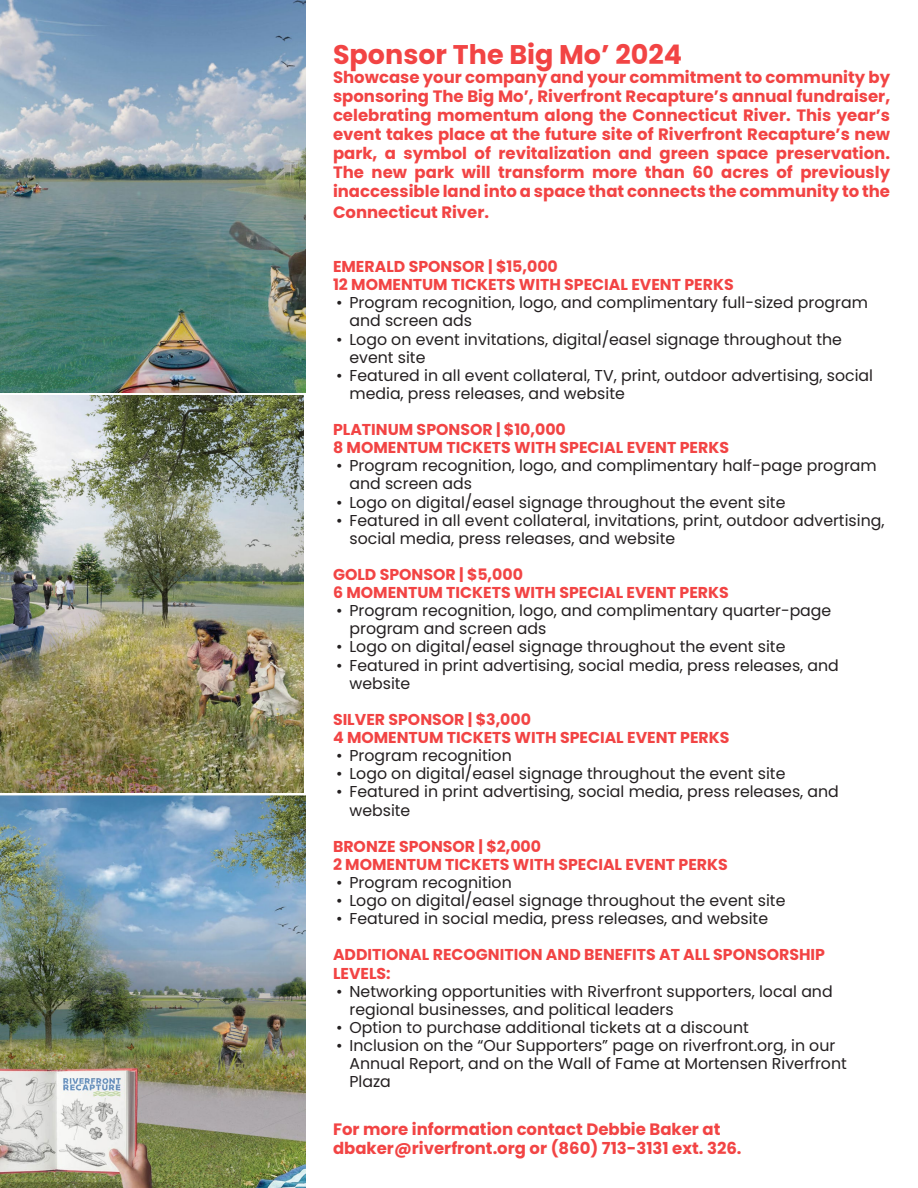
<style>
.page{position:relative;width:918px;height:1188px;background:#fff}
.page>*{position:absolute;margin:0;border:0;box-sizing:border-box;transform-origin:0 0}
.t1{font:700 27px "Poppins";color:#f24444}
.t2{font:700 16.5px/19px "Poppins";color:#f24444;text-align:justify}
.t3{font:15.75px/18.1px "Poppins";color:#231f20}
.t4{font:700 15.75px "Poppins";color:#f24444}
</style>
<div class="page">
<img style="left:0;top:0;width:305px;height:393px">
<img style="left:0;top:795px;width:306px;height:393px">
<img style="left:0;top:396px;width:304px;height:396px">
<p class="t1" style="left:333px;top:39px;width:351px">Sponsor The Big Mo’ 2024</p>
<p class="t2" style="left:333px;top:68px;width:559px">Showcase your company and your commitment to community by sponsoring The Big Mo’, Riverfront Recapture’s annual fundraiser, celebrating momentum along the Connecticut River. This year’s event takes place at the future site of Riverfront Recapture’s new park, a symbol of revitalization and green space preservation.<br>The new park will transform more than 60 acres of previously inaccessible land into a space that connects the community to the</p>
<p class="t2" style="left:333px;top:203px;width:158px">Connecticut River.</p>
<p class="t4" style="left:333px;top:257px;width:226px">EMERALD SPONSOR | $15,000</p>
<p class="t4" style="left:333px;top:276px;width:402px">12 MOMENTUM TICKETS WITH SPECIAL EVENT PERKS</p>
<p class="t3" style="left:350px;top:294px;width:520px;text-indent:-14px">• Program recognition, logo, and complimentary full-sized program and screen ads</p>
<p class="t3" style="left:350px;top:330px;width:494px;text-indent:-14px">• Logo on event invitations, digital/easel signage throughout the event site</p>
<p class="t3" style="left:350px;top:366px;width:525px;text-indent:-14px">• Featured in all event collateral, TV, print, outdoor advertising, social media, press releases, and website</p>
<p class="t4" style="left:333px;top:421px;width:234px">PLATINUM SPONSOR | $10,000</p>
<p class="t4" style="left:333px;top:439px;width:398px">8 MOMENTUM TICKETS WITH SPECIAL EVENT PERKS</p>
<p class="t3" style="left:350px;top:457px;width:529px;text-indent:-14px">• Program recognition, logo, and complimentary half-page program and screen ads</p>
<p class="t3" style="left:336px;top:493px;width:451px">• Logo on digital/easel signage throughout the event site</p>
<p class="t3" style="left:350px;top:511px;width:537px;text-indent:-14px">• Featured in all event collateral, invitations, print, outdoor advertising, social media, press releases, and website</p>
<p class="t4" style="left:333px;top:565px;width:191px">GOLD SPONSOR | $5,000</p>
<p class="t4" style="left:333px;top:584px;width:397px">6 MOMENTUM TICKETS WITH SPECIAL EVENT PERKS</p>
<p class="t3" style="left:350px;top:602px;width:483px;text-indent:-14px">• Program recognition, logo, and complimentary quarter-page program and screen ads</p>
<p class="t3" style="left:336px;top:638px;width:451px">• Logo on digital/easel signage throughout the event site</p>
<p class="t3" style="left:350px;top:656px;width:491px;text-indent:-14px">• Featured in print advertising, social media, press releases, and website</p>
<p class="t4" style="left:333px;top:710px;width:200px">SILVER SPONSOR | $3,000</p>
<p class="t4" style="left:333px;top:728px;width:398px">4 MOMENTUM TICKETS WITH SPECIAL EVENT PERKS</p>
<p class="t3" style="left:336px;top:747px;width:177px">• Program recognition</p>
<p class="t3" style="left:336px;top:765px;width:451px">• Logo on digital/easel signage throughout the event site</p>
<p class="t3" style="left:350px;top:783px;width:491px;text-indent:-14px">• Featured in print advertising, social media, press releases, and website</p>
<p class="t4" style="left:333px;top:837px;width:210px">BRONZE SPONSOR | $2,000</p>
<p class="t4" style="left:333px;top:855px;width:396px">2 MOMENTUM TICKETS WITH SPECIAL EVENT PERKS</p>
<p class="t3" style="left:336px;top:873px;width:177px">• Program recognition</p>
<p class="t3" style="left:336px;top:892px;width:451px">• Logo on digital/easel signage throughout the event site</p>
<p class="t3" style="left:336px;top:910px;width:434px">• Featured in social media, press releases, and website</p>
<p class="t4" style="left:333px;top:946px;width:494px">ADDITIONAL RECOGNITION AND BENEFITS AT ALL SPONSORSHIP</p>
<p class="t4" style="left:333px;top:964px;width:59px">LEVELS:</p>
<p class="t3" style="left:350px;top:982px;width:485px;text-indent:-14px">• Networking opportunities with Riverfront supporters, local and regional businesses, and political leaders</p>
<p class="t3" style="left:336px;top:1018px;width:414px">• Option to purchase additional tickets at a discount</p>
<p class="t3" style="left:350px;top:1036px;width:499px;text-indent:-14px">• Inclusion on the “Our Supporters” page on riverfront.org, in our<br>Annual Report, and on the Wall of Fame at Mortensen Riverfront<br>Plaza</p>
<p class="t2" style="left:333px;top:1120px;width:389px">For more information contact Debbie Baker at</p>
<p class="t2" style="left:333px;top:1139px;width:410px">dbaker@riverfront.org or (860) 713-3131 ext. 326.</p>
</div>
